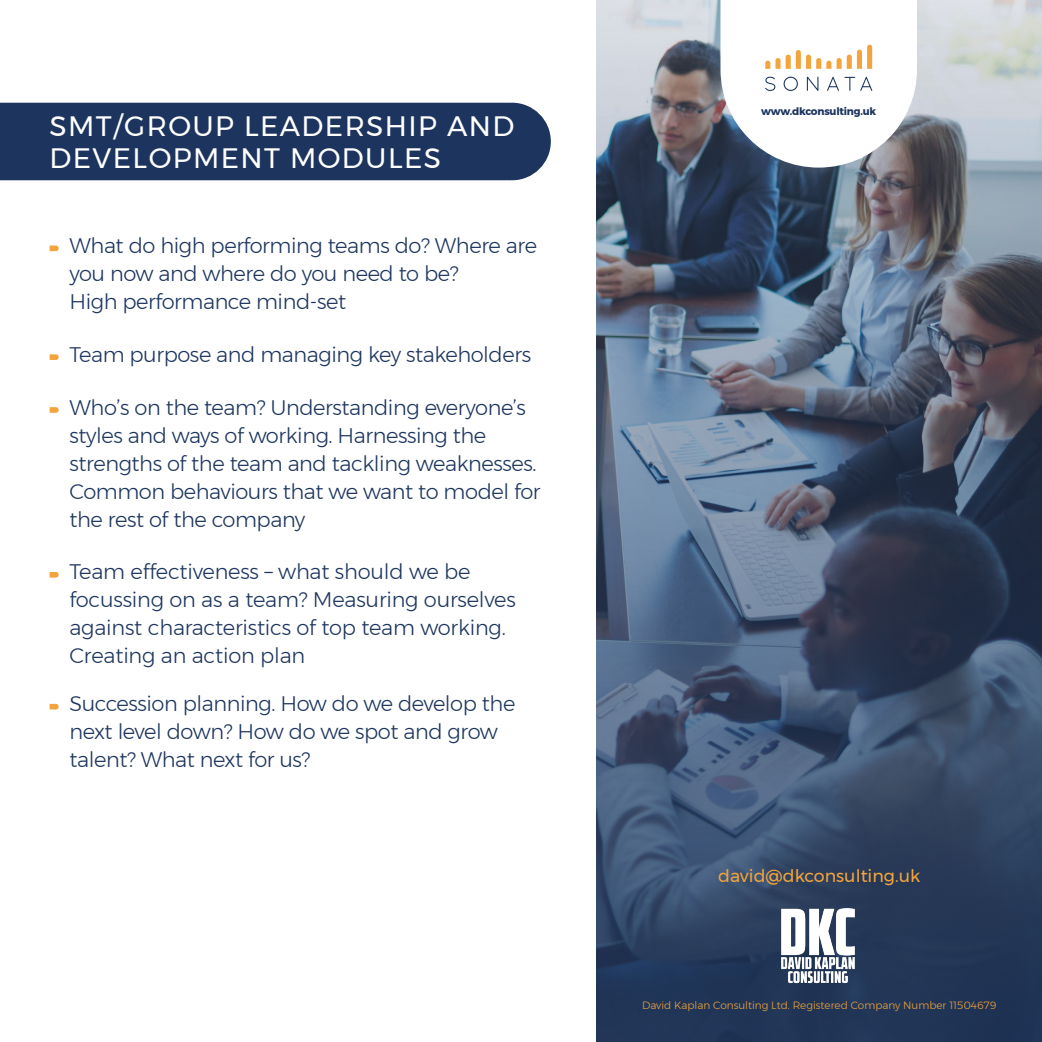
<style>
.page{position:relative;width:1042px;height:1042px;background:#fff}
.page>*{position:absolute;margin:0;border:0;box-sizing:border-box;transform-origin:0 0}
.t1{font:28px/31.5px "Montserrat";letter-spacing:.05em;color:#fff}
.t2{font:300 21px/28px "Montserrat";letter-spacing:-.02em;color:#1d355e}
.t3{font:17.5px "Montserrat";color:#f3a43c}
.t4{font:300 10.5px "Montserrat";color:#f3a43c}
.t5{font:700 10.5px "Montserrat";letter-spacing:-.02em;color:#1d355e}
</style>
<div class="page">
<div style="left:0;top:103px;width:551px;height:77px;background:#1d355e"></div>
<svg style="left:597px;top:0;width:445px;height:1042px;background:#4f5e76"></svg>
<svg style="left:50px;top:245px;width:9px;height:6px"></svg>
<svg style="left:50px;top:354px;width:9px;height:6px"></svg>
<svg style="left:50px;top:407px;width:9px;height:6px"></svg>
<svg style="left:50px;top:572px;width:9px;height:5px"></svg>
<svg style="left:50px;top:704px;width:9px;height:5px"></svg>
<img style="left:780px;top:908px;width:75px;height:75px">
<svg style="left:720px;top:0;width:197px;height:168px"></svg>
<p class="t1" style="left:50px;top:110px;width:466px">SMT/GROUP LEADERSHIP AND<br>DEVELOPMENT MODULES</p>
<p class="t2" style="left:69px;top:231px;width:469px">What do high performing teams do? Where are</p>
<p class="t2" style="left:69px;top:259px;width:391px">you now and where do you need to be?<br>High performance mind-set</p>
<p class="t2" style="left:69px;top:340px;width:463px">Team purpose and managing key stakeholders</p>
<p class="t2" style="left:69px;top:393px;width:458px">Who’s on the team? Understanding everyone’s</p>
<p class="t2" style="left:69px;top:421px;width:472px">styles and ways of working. Harnessing the strengths of the team and tackling weaknesses.<br>Common behaviours that we want to model for the rest of the company</p>
<p class="t2" style="left:69px;top:557px;width:402px">Team effectiveness – what should we be</p>
<p class="t2" style="left:69px;top:585px;width:448px">focussing on as a team? Measuring ourselves against characteristics of top team working.<br>Creating an action plan</p>
<p class="t2" style="left:69px;top:689px;width:447px">Succession planning. How do we develop the</p>
<p class="t2" style="left:69px;top:717px;width:430px">next level down? How do we spot and grow talent? What next for us?</p>
<p class="t5" style="left:761px;top:102px;width:116px">www.dkconsulting.uk</p>
<p class="t3" style="left:718px;top:863px;width:204px">david@dkconsulting.uk</p>
<p class="t4" style="left:642px;top:997px;width:356px">David Kaplan Consulting Ltd. Registered Company Number 11504679</p>
</div>
